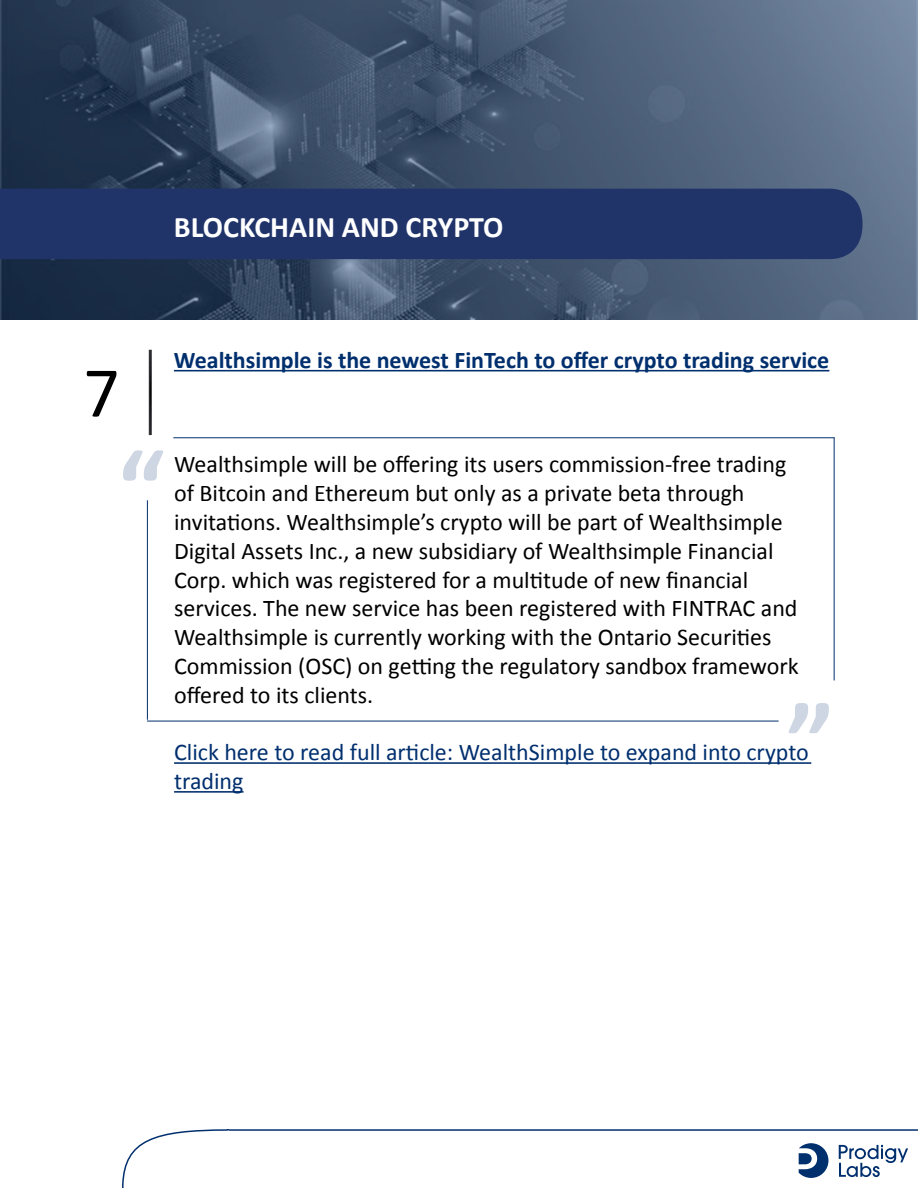
<style>
.page{position:relative;width:918px;height:1188px;background:#fff}
.page>*{position:absolute;margin:0;border:0;box-sizing:border-box;transform-origin:0 0}
.t1{font:700 108px "Calibri";color:#002f6e}
.t2{font:72px "Calibri";color:#000}
.t3{font:700 30px "Calibri";color:#fff}
.t4{font:24px/28.8px "Calibri";color:#000}
.t5{font:24px/28.8px "Calibri";color:#002f6e}
.t6{font:700 24px "Calibri";color:#002f6e}
</style>
<div class="page">
<svg style="left:0;top:0;width:918px;height:320px;background:#43566f"></svg>
<div style="left:0;top:188px;width:863px;height:72px;background:#21346a"></div>
<svg style="left:122px;top:1129px;width:796px;height:59px"></svg>
<hr style="left:174px;top:762px;width:637px;height:2px;background:#002f6e">
<hr style="left:174px;top:791px;width:70px;height:2px;background:#002f6e">
<hr style="left:174px;top:370px;width:655px;height:1px;background:#002f6e">
<hr style="left:147px;top:500px;width:1px;height:220px;background:#002f6e">
<hr style="left:147px;top:721px;width:632px;height:1px;background:#002f6e">
<hr style="left:834px;top:438px;width:1px;height:242px;background:#002f6e">
<hr style="left:173px;top:437px;width:662px;height:1px;background:#002f6e">
<p class="t3" style="left:174px;top:206px;width:331px">BLOCKCHAIN AND CRYPTO</p>
<h2 class="t2" style="left:83px;top:343px;width:38px">7</h2>
<p class="t6" style="left:174px;top:343px;width:657px">Wealthsimple is the newest FinTech to offer crypto trading service</p>
<h1 class="t1" style="left:118px;top:412px;width:48px">“</h1>
<p class="t4" style="left:174px;top:449px;width:626px">Wealthsimple will be offering its users commission-free trading of Bitcoin and Ethereum but only as a private beta through invitations. Wealthsimple’s crypto will be part of Wealthsimple Digital Assets Inc., a new subsidiary of Wealthsimple Financial Corp. which was registered for a multitude of new financial services. The new service has been registered with FINTRAC and Wealthsimple is currently working with the Ontario Securities Commission (OSC) on getting the regulatory sandbox framework offered to its clients.</p>
<h1 class="t1" style="left:834px;top:772px;width:48px;rotate:-180deg">“</h1>
<p class="t5" style="left:174px;top:737px;width:636px">Click here to read full article: WealthSimple to expand into crypto trading</p>
</div>
